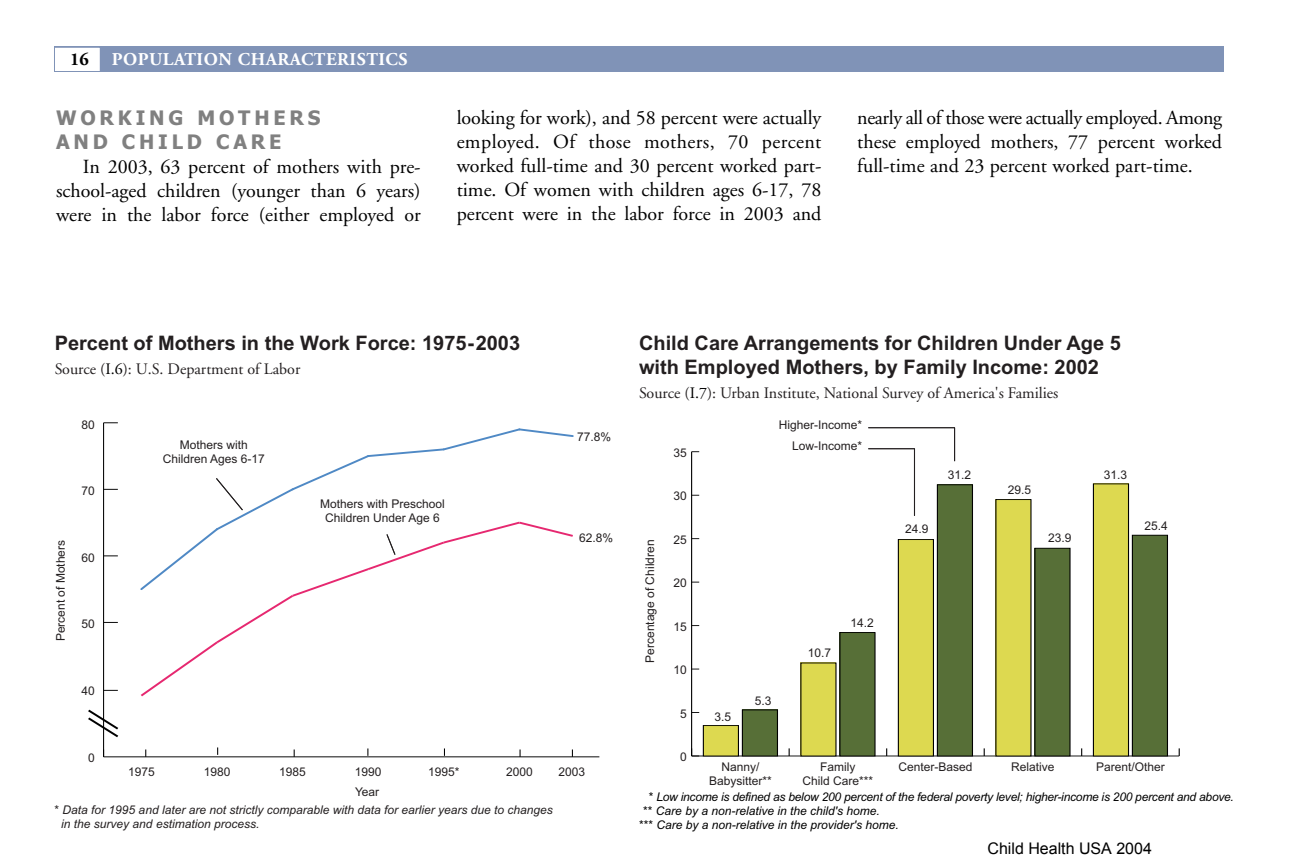
<style>
.page{position:relative;width:1296px;height:864px;background:#fff}
.page>*{position:absolute;margin:0;border:0;box-sizing:border-box;transform-origin:0 0}
.t1{font:24px "Arial";color:#000}
.t2{font:20px/24px "Adobe Garamond";color:#000;text-align:justify}
.t3{font:700 20px/24px "Arial";color:#231f20}
.t4{font:700 20px/24px "Tahoma";letter-spacing:.19em;color:#808080}
.t5{font:700 18px "Adobe Garamond";letter-spacing:.025em;color:#fff}
.t6{font:700 18px "Adobe Garamond";color:#000}
.t7{font:16px "Adobe Garamond";color:#231f20}
.t8{font:16px "Arial";color:#000}
.t9{font:12px/14px "Arial";color:#231f20;text-align:center}
.t10{font:italic 12px/14px "Arial";color:#231f20}
.t11{font:italic 12px "Arial";letter-spacing:-.02em;color:#000}
.t12{font:italic 12px "Arial";color:#000}
.s1{color:#000}
</style>
<div class="page">
<div style="left:54px;top:47px;width:1170px;height:25px;background:#8093b7"></div>
<div style="left:54px;top:47px;width:46px;height:25px;background:#fff"></div>
<div style="left:54px;top:47px;width:47px;height:25px;border:1px solid #8093b7"></div>
<hr style="left:692px;top:755px;width:487px;height:1px;background:#000">
<hr style="left:691px;top:452px;width:1px;height:304px;background:#000">
<svg style="left:692px;top:748px;width:7px;height:8px"></svg>
<div style="left:742px;top:710px;width:35px;height:46px;background:#576f37"></div>
<div style="left:742px;top:710px;width:36px;height:46px;border:1px solid #000"></div>
<div style="left:840px;top:633px;width:35px;height:123px;background:#576f37"></div>
<div style="left:840px;top:632px;width:35px;height:124px;border:1px solid #000"></div>
<div style="left:937px;top:485px;width:35px;height:271px;background:#576f37"></div>
<div style="left:937px;top:485px;width:36px;height:271px;border:1px solid #000"></div>
<div style="left:1035px;top:548px;width:35px;height:208px;background:#576f37"></div>
<div style="left:1035px;top:548px;width:35px;height:208px;border:1px solid #000"></div>
<div style="left:1132px;top:535px;width:35px;height:221px;background:#576f37"></div>
<div style="left:1132px;top:535px;width:36px;height:221px;border:1px solid #000"></div>
<div style="left:703px;top:726px;width:35px;height:30px;background:#ddd950"></div>
<div style="left:703px;top:725px;width:36px;height:31px;border:1px solid #000"></div>
<div style="left:801px;top:663px;width:35px;height:93px;background:#ddd950"></div>
<div style="left:898px;top:540px;width:35px;height:216px;background:#ddd950"></div>
<div style="left:898px;top:539px;width:36px;height:217px;border:1px solid #000"></div>
<div style="left:996px;top:500px;width:35px;height:256px;background:#ddd950"></div>
<div style="left:1093px;top:484px;width:36px;height:272px;background:#ddd950"></div>
<div style="left:1093px;top:484px;width:36px;height:272px;border:1px solid #000"></div>
<hr style="left:868px;top:448px;width:47px;height:1px;background:#231f20">
<hr style="left:868px;top:427px;width:87px;height:1px;background:#231f20">
<hr style="left:914px;top:449px;width:1px;height:67px;background:#231f20">
<hr style="left:954px;top:428px;width:1px;height:33px;background:#231f20">
<hr style="left:104px;top:756px;width:495px;height:1px;background:#000">
<hr style="left:103px;top:423px;width:1px;height:334px;background:#000">
<svg style="left:104px;top:690px;width:14px;height:1px"></svg>
<svg style="left:104px;top:622px;width:14px;height:1px"></svg>
<svg style="left:104px;top:555px;width:14px;height:1px"></svg>
<svg style="left:104px;top:489px;width:14px;height:1px"></svg>
<svg style="left:104px;top:422px;width:14px;height:1px"></svg>
<svg style="left:140px;top:428px;width:434px;height:269px"></svg>
<svg style="left:88px;top:708px;width:31px;height:31px"></svg>
<p class="t6" style="left:70px;top:53px;width:20px">16</p>
<p class="t5" style="left:112px;top:53px;width:297px">POPULATION CHARACTERISTICS</p>
<p class="t4" style="left:56px;top:106px;width:266px">WORKING MOTHERS<br>AND CHILD CARE</p>
<p class="t2" style="left:56px;top:157px;width:366px;text-indent:27px">In 2003, 63 percent of mothers with pre&shy;school-aged children (younger than 6 years) were in the labor force (either employed or</p>
<p class="t2" style="left:457px;top:108px;width:366px">looking for work), and 58 percent were actually employed. Of those mothers, 70 percent worked full-time and 30 percent worked part&shy;time. Of women with children ages 6-17, 78 percent were in the labor force in 2003 and</p>
<p class="t2" style="left:857px;top:108px;width:366px">nearly all of those were actually employed. Among these employed mothers, 77 percent worked full-time and 23 percent worked part-time.</p>
<p class="t3" style="left:55px;top:331px;width:467px">Percent of Mothers in the Work Force: 1975-2003</p>
<p class="t7" style="left:55px;top:362px;width:247px">Source (<span class="s1">I.6</span>): U.S. Department of Labor</p>
<p class="t9" style="left:81px;top:418px;width:15px">80</p>
<p class="t9" style="left:81px;top:484px;width:15px">70</p>
<p class="t9" style="left:54px;top:641px;width:103px;rotate:-90deg">Percent of Mothers</p>
<p class="t9" style="left:81px;top:551px;width:15px">60</p>
<p class="t9" style="left:81px;top:617px;width:15px">50</p>
<p class="t9" style="left:81px;top:684px;width:15px">40</p>
<p class="t9" style="left:163px;top:438px;width:104px">Mothers with<br>Children Ages 6-17</p>
<p class="t9" style="left:320px;top:497px;width:126px">Mothers with Preschool<br>Children Under Age 6</p>
<p class="t9" style="left:577px;top:430px;width:36px">77.8%</p>
<p class="t9" style="left:579px;top:531px;width:36px">62.8%</p>
<p class="t9" style="left:135px;top:765px;width:22px">975</p>
<p class="t9" style="left:210px;top:765px;width:22px">980</p>
<p class="t9" style="left:286px;top:765px;width:22px">985</p>
<p class="t9" style="left:362px;top:765px;width:22px">990</p>
<p class="t9" style="left:435px;top:765px;width:26px">995*</p>
<p class="t9" style="left:513px;top:765px;width:22px">000</p>
<p class="t9" style="left:558px;top:765px;width:28px">2003</p>
<p class="t9" style="left:355px;top:785px;width:26px">Year</p>
<p class="t10" style="left:61px;top:803px;width:493px">Data for 1995 and later are not strictly comparable with data for earlier years due to changes in the survey and estimation process.</p>
<p class="t3" style="left:639px;top:331px;width:483px">Child Care Arrangements for Children Under Age 5 with Employed Mothers, by Family Income: 2002</p>
<p class="t7" style="left:639px;top:386px;width:421px">Source (<span class="s1">I.7</span>): Urban Institute, National Survey of America's Families</p>
<p class="t9" style="left:643px;top:591px;width:36px;rotate:-90deg">f Child</p>
<p class="t9" style="left:643px;top:625px;width:18px;rotate:-90deg">t g</p>
<p class="t9" style="left:643px;top:663px;width:10px;rotate:-90deg">P</p>
<p class="t9" style="left:674px;top:446px;width:15px">35</p>
<p class="t9" style="left:674px;top:489px;width:15px">30</p>
<p class="t9" style="left:674px;top:533px;width:15px">25</p>
<p class="t9" style="left:674px;top:576px;width:15px">20</p>
<p class="t9" style="left:674px;top:620px;width:15px">15</p>
<p class="t9" style="left:674px;top:663px;width:15px">10</p>
<p class="t9" style="left:779px;top:414px;width:85px;line-height:20.8px;text-align:right">Higher-Income*<br>Low-Income*</p>
<p class="t9" style="left:715px;top:709px;width:18px">3.5</p>
<p class="t9" style="left:755px;top:693px;width:18px">5.3</p>
<p class="t9" style="left:808px;top:645px;width:25px">10.7</p>
<p class="t9" style="left:851px;top:616px;width:25px">14.2</p>
<p class="t9" style="left:905px;top:521px;width:25px">24.9</p>
<p class="t9" style="left:948px;top:468px;width:25px">31.2</p>
<p class="t9" style="left:1008px;top:483px;width:25px">29.5</p>
<p class="t9" style="left:1048px;top:531px;width:25px">23.9</p>
<p class="t9" style="left:1104px;top:468px;width:25px">31.3</p>
<p class="t9" style="left:1144px;top:519px;width:25px">25.4</p>
<p class="t9" style="left:828px;top:760px;width:30px">amily</p>
<p class="t9" style="left:898px;top:760px;width:76px">Center-Based</p>
<p class="t9" style="left:1011px;top:760px;width:45px">Relative</p>
<p class="t9" style="left:1096px;top:760px;width:70px">Parent/Other</p>
<p class="t9" style="left:803px;top:774px;width:72px">Child Care***</p>
<p class="t9" style="left:709px;top:760px;width:64px">Nanny/<br>Babysitter**</p>
<p class="t1" style="left:983px;top:778px;width:266px">Labels: Arial, regular, 6/7</p>
<p class="t1" style="left:983px;top:836px;width:251px">Chart bar outlines: .5 pt</p>
<p class="t11" style="left:656px;top:790px;width:579px">Low income is defined as below 200 percent of the federal poverty level; higher-income is 200 percent and above.</p>
<p class="t12" style="left:643px;top:804px;width:238px">** Care by a non-relative in the child's home.</p>
<p class="t12" style="left:639px;top:818px;width:261px">*** Care by a non-relative in the provider's home.</p>
<p class="t8" style="left:987px;top:838px;width:166px">Child Health USA 2004</p>
</div>
